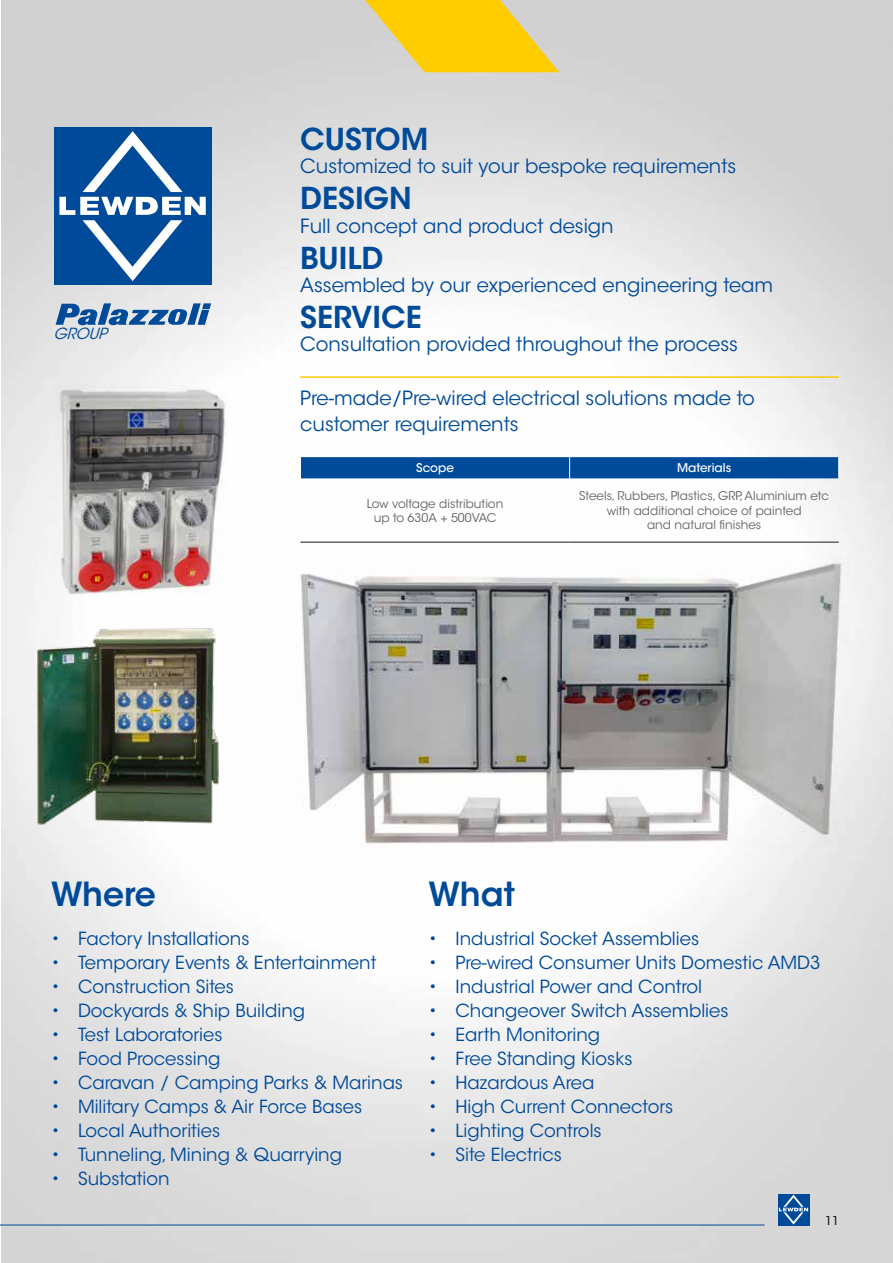
<style>
.page{position:relative;width:893px;height:1263px;background:#fff}
.page>*{position:absolute;margin:0;border:0;box-sizing:border-box;transform-origin:0 0}
.t1{font:600 33px "ITC Avant Garde Std";color:#004a9a}
.t2{font:600 30px "ITC Avant Garde Std";color:#004a9a}
.t3{font:19.5px/26px "ITC Avant Garde Std";color:#004a9a}
.t4{font:18px "ITC Avant Garde Std";color:#004a9a}
.t5{font:italic 15.3px "ITC Avant Garde Std";color:#004a9a}
.t6{font:12px/14.4px "ITC Avant Garde Std";color:#646363;text-align:center}
.t7{font:500 12px "ITC Avant Garde Std";color:#fff}
.t8{font:12px "ITC Avant Garde Std";color:#000}
</style>
<div class="page">
<img style="left:1px;top:0;width:892px;height:1263px">
<svg style="left:365px;top:0;width:194px;height:72px;background:#f1cd40"></svg>
<div style="left:778px;top:1194px;width:31px;height:31px;background:#004a9a"></div>
<svg style="left:779px;top:1194px;width:29px;height:30px"></svg>
<hr style="left:0;top:1225px;width:765px;height:1px;background:#004a9a">
<svg style="left:56px;top:303px;width:155px;height:22px;background:#6f95bf"></svg>
<div style="left:54px;top:128px;width:157px;height:157px;background:#004a9a"></div>
<svg style="left:59px;top:131px;width:147px;height:150px"></svg>
<img style="left:293px;top:557px;width:557px;height:290px">
<img style="left:54px;top:385px;width:175px;height:213px">
<hr style="left:300px;top:376px;width:539px;height:2px;background:#fc0">
<div style="left:300px;top:457px;width:539px;height:21px;background:#004a9a"></div>
<hr style="left:300px;top:541px;width:270px;height:2px;background:#646363">
<hr style="left:570px;top:541px;width:269px;height:2px;background:#646363">
<img style="left:34px;top:623px;width:188px;height:206px">
<p class="t5" style="left:53px;top:324px;width:60px">GROUP</p>
<h2 class="t2" style="left:300px;top:120px;width:130px">CUSTOM</h2>
<p class="t3" style="left:300px;top:153px;width:438px">Customized to suit your bespoke requirements</p>
<h2 class="t2" style="left:300px;top:179px;width:113px">DESIGN</h2>
<p class="t3" style="left:300px;top:213px;width:315px">Full concept and product design</p>
<h2 class="t2" style="left:300px;top:239px;width:85px">BUILD</h2>
<p class="t3" style="left:300px;top:272px;width:474px">Assembled by our experienced engineering team</p>
<h2 class="t2" style="left:300px;top:298px;width:123px">SERVICE</h2>
<p class="t3" style="left:300px;top:332px;width:439px">Consultation provided throughout the process</p>
<p class="t3" style="left:300px;top:385px;width:456px">Pre-made/Pre-wired electrical solutions made to customer requirements</p>
<p class="t7" style="left:416px;top:460px;width:39px">Scope</p>
<p class="t7" style="left:677px;top:460px;width:56px">Materials</p>
<p class="t6" style="left:367px;top:496px;width:138px">Low voltage distribution up to 630A + 500VAC</p>
<p class="t6" style="left:579px;top:489px;width:252px">Steels, Rubbers, Plastics, GRP, Aluminium etc with additional choice of painted<br>and natural finishes</p>
<h1 class="t1" style="left:51px;top:873px;width:107px">Where</h1>
<p class="t4" style="left:51px;top:928px;width:200px">• Factory Installations</p>
<p class="t4" style="left:51px;top:952px;width:327px">• Temporary Events &amp; Entertainment</p>
<p class="t4" style="left:51px;top:976px;width:184px">• Construction Sites</p>
<p class="t4" style="left:51px;top:1000px;width:256px">• Dockyards &amp; Ship Building</p>
<p class="t4" style="left:51px;top:1024px;width:173px">• Test Laboratories</p>
<p class="t4" style="left:51px;top:1048px;width:171px">• Food Processing</p>
<p class="t4" style="left:51px;top:1072px;width:354px">• Caravan / Camping Parks &amp; Marinas</p>
<p class="t4" style="left:51px;top:1096px;width:313px">• Military Camps &amp; Air Force Bases</p>
<p class="t4" style="left:51px;top:1119px;width:171px">• Local Authorities</p>
<p class="t4" style="left:51px;top:1143px;width:292px">• Tunneling, Mining &amp; Quarrying</p>
<p class="t4" style="left:51px;top:1167px;width:120px">• Substation</p>
<h1 class="t1" style="left:429px;top:873px;width:88px">What</h1>
<p class="t4" style="left:429px;top:928px;width:272px">• Industrial Socket Assemblies</p>
<p class="t4" style="left:429px;top:952px;width:393px">• Pre-wired Consumer Units Domestic AMD3</p>
<p class="t4" style="left:429px;top:976px;width:275px">• Industrial Power and Control</p>
<p class="t4" style="left:429px;top:1000px;width:302px">• Changeover Switch Assemblies</p>
<p class="t4" style="left:429px;top:1024px;width:173px">• Earth Monitoring</p>
<p class="t4" style="left:429px;top:1048px;width:206px">• Free Standing Kiosks</p>
<p class="t4" style="left:429px;top:1072px;width:167px">• Hazardous Area</p>
<p class="t4" style="left:429px;top:1096px;width:246px">• High Current Connectors</p>
<p class="t4" style="left:429px;top:1119px;width:175px">• Lighting Controls</p>
<p class="t4" style="left:429px;top:1143px;width:135px">• Site Electrics</p>
<p class="t8" style="left:825px;top:1213px;width:15px">11</p>
</div>
